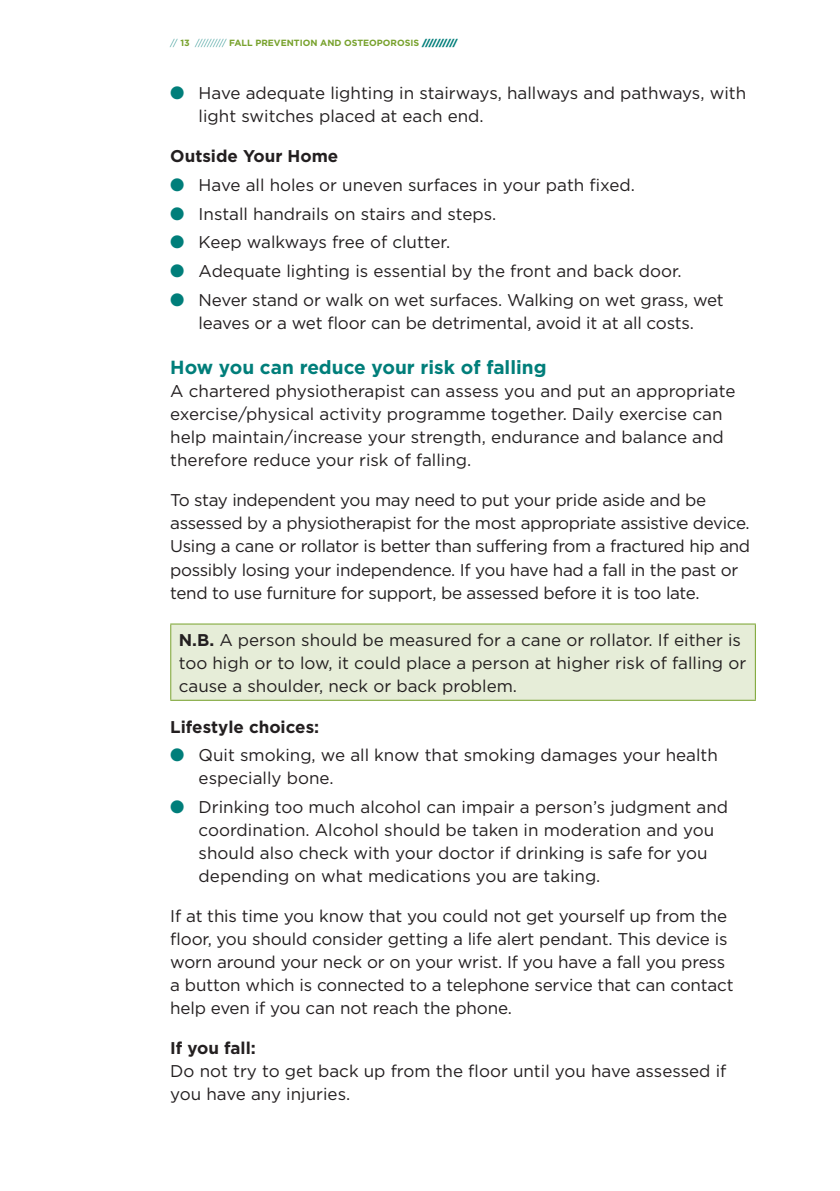
<style>
.page{position:relative;width:840px;height:1191px;background:#fff}
.page>*{position:absolute;margin:0;border:0;box-sizing:border-box;transform-origin:0 0}
.t1{font:700 19px "Gotham";color:#007e7a}
.t2{font:17px/23px "Gotham";letter-spacing:-.01em;color:#231f20}
.t3{font:700 17px "Gotham";color:#231f20}
.t4{font:700 9px "Gotham";color:#78a22d}
.t5{font:900 9px "Gotham";color:#007e7a}
.s1{font-weight:300;color:#007e7a}
.s2{font-weight:700;color:#78a22d}
.s3{color:#007e7a}
.s4{font-weight:700}
</style>
<div class="page">
<div style="left:171px;top:624px;width:584px;height:76px;background:#e6edd8"></div>
<hr style="left:170px;top:623px;width:585px;height:1px;background:#78a22d">
<hr style="left:170px;top:624px;width:1px;height:76px;background:#78a22d">
<hr style="left:754px;top:624px;width:1px;height:76px;background:#78a22d">
<hr style="left:170px;top:700px;width:585px;height:1px;background:#78a22d">
<p class="t4" style="left:170px;top:38px;width:207px"><span class="s1">//</span> 13 <span class="s1">//////////</span> Fall Preventio n and Osteopo</p>
<p class="t5" style="left:390px;top:38px;width:69px"><span class="s2">r o s i s</span> //////////</p>
<p class="t2" style="left:198px;top:81px;width:548px;text-indent:-28px"><span class="s3">●</span> Have adequate lighting in stairways, hallways and pathways, with light switches placed at each end.</p>
<p class="t3" style="left:170px;top:146px;width:169px">Outside Your Home</p>
<p class="t2" style="left:170px;top:173px;width:466px"><span class="s3">●</span> Have all holes or uneven surfaces in your path fixed.</p>
<p class="t2" style="left:170px;top:202px;width:327px"><span class="s3">●</span> Install handrails on stairs and steps.</p>
<p class="t2" style="left:170px;top:230px;width:281px"><span class="s3">●</span> Keep walkways free of clutter.</p>
<p class="t2" style="left:170px;top:259px;width:512px"><span class="s3">●</span> Adequate lighting is essential by the front and back door.</p>
<p class="t2" style="left:170px;top:288px;width:554px;text-align:center"><span class="s3">●</span> Never stand or walk on wet surfaces. Walking on wet grass, wet leaves or a wet floor can be detrimental, avoid it at all costs.</p>
<p class="t1" style="left:170px;top:357px;width:377px">How you can reduce your risk of falling</p>
<p class="t2" style="left:170px;top:379px;width:566px">A chartered physiotherapist can assess you and put an appropriate exercise/physical activity programme together. Daily exercise can help maintain/increase your strength, endurance and balance and therefore reduce your risk of falling.</p>
<p class="t2" style="left:170px;top:488px;width:581px">To stay independent you may need to put your pride aside and be assessed by a physiotherapist for the most appropriate assistive device.<br>Using a cane or rollator is better than suffering from a fractured hip and possibly losing your independence. If you have had a fall in the past or tend to use furniture for support, be assessed before it is too late.</p>
<p class="t2" style="left:179px;top:628px;width:568px"><span class="s4">N.B.</span> A person should be measured for a cane or rollator. If either is too high or to low, it could place a person at higher risk of falling or cause a shoulder, neck or back problem.</p>
<p class="t3" style="left:170px;top:717px;width:150px">Lifestyle choices:</p>
<p class="t2" style="left:198px;top:743px;width:520px;text-indent:-28px"><span class="s3">●</span> Quit smoking, we all know that smoking damages your health especially bone.</p>
<p class="t2" style="left:198px;top:795px;width:531px;text-indent:-28px"><span class="s3">●</span> Drinking too much alcohol can impair a person’s judgment and coordination. Alcohol should be taken in moderation and you should also check with your doctor if drinking is safe for you depending on what medications you are taking.</p>
<p class="t2" style="left:170px;top:904px;width:564px">If at this time you know that you could not get yourself up from the floor, you should consider getting a life alert pendant. This device is worn around your neck or on your wrist. If you have a fall you press a button which is connected to a telephone service that can contact help even if you can not reach the phone.</p>
<p class="t3" style="left:170px;top:1038px;width:87px">If you fall:</p>
<p class="t2" style="left:170px;top:1059px;width:557px">Do not try to get back up from the floor until you have assessed if you have any injuries.</p>
</div>
